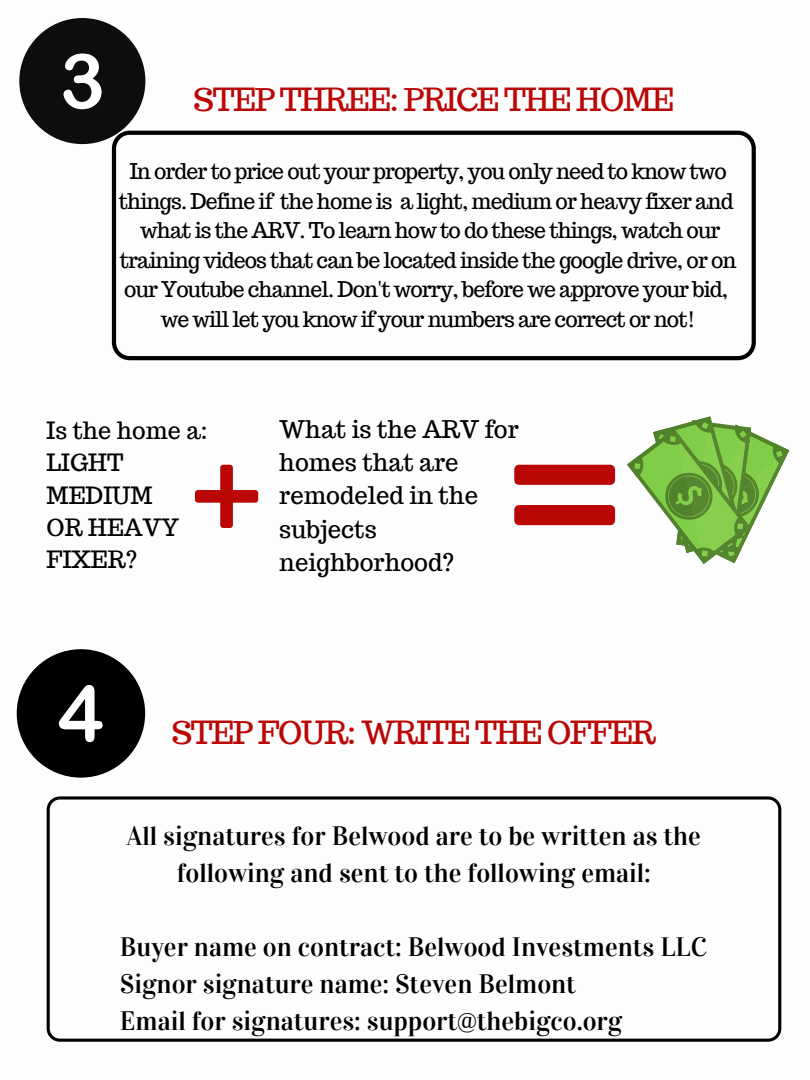
<style>
.page{position:relative;width:810px;height:1080px;background:#fff}
.page>*{position:absolute;margin:0;border:0;box-sizing:border-box;transform-origin:0 0}
.t1{font:31.25px "Trocchi";letter-spacing:-.04em;color:#bb0606}
.t2{font:26.56px/37px "Vidaloka";color:#000;text-align:center}
.t3{font:23.81px/33.2px "Trocchi";color:#000}
.t4{font:23.31px/32.4px "Trocchi";color:#000}
.t5{font:21.25px/29.5px "Trocchi";letter-spacing:-.04em;color:#000;text-align:center}
</style>
<div class="page">
<div style="left:19px;top:18px;width:126px;height:126px;background:#0e0d0d;border-radius:50%"></div>
<svg style="left:64px;top:54px;width:38px;height:55px"></svg>
<svg style="left:112px;top:131px;width:644px;height:229px"></svg>
<div style="left:17px;top:649px;width:128px;height:129px;background:#000;border-radius:50%"></div>
<svg style="left:59px;top:685px;width:44px;height:57px"></svg>
<svg style="left:47px;top:796px;width:734px;height:246px"></svg>
<div style="left:514px;top:465px;width:101px;height:20px;background:#bb0606;border-radius:5px"></div>
<div style="left:514px;top:505px;width:101px;height:20px;background:#bb0606;border-radius:5px"></div>
<div style="left:195px;top:490px;width:63px;height:13px;background:#bb0606;border-radius:3px"></div>
<div style="left:220px;top:465px;width:13px;height:63px;background:#bb0606;border-radius:3px"></div>
<svg style="left:627px;top:416px;width:162px;height:148px"></svg>
<p class="t1" style="left:194px;top:79px;width:482px">STEP THREE: PRICE THE HOME</p>
<p class="t5" style="left:119px;top:157px;width:619px">In order to price out your property, you only need to know two things. Define if the home is a light, medium or heavy fixer and what is the ARV. To learn how to do these things, watch our training videos that can be located inside the google drive, or on our Youtube channel. Don't worry, before we approve your bid, we will let you know if your numbers are correct or not!</p>
<p class="t4" style="left:47px;top:414px;width:162px">Is the home a:</p>
<p class="t4" style="left:47px;top:447px;width:78px">LIGHT</p>
<p class="t4" style="left:47px;top:479px;width:107px">MEDIUM</p>
<p class="t4" style="left:47px;top:511px;width:134px">OR HEAVY<br>FIXER?</p>
<p class="t3" style="left:279px;top:413px;width:241px">What is the ARV for homes that are remodeled in the subjects neighborhood?</p>
<p class="t1" style="left:172px;top:712px;width:486px">STEP FOUR: WRITE THE OFFER</p>
<p class="t2" style="left:126px;top:818px;width:576px">All signatures for Belwood are to be written as the following and sent to the following email:</p>
<p class="t2" style="left:120px;top:929px;width:589px">Buyer name on contract: Belwood Investments LLC</p>
<p class="t2" style="left:120px;top:966px;width:458px">Signor signature name: Steven Belmont</p>
<p class="t2" style="left:120px;top:1003px;width:504px">Email for signatures: support@thebigco.org</p>
</div>
